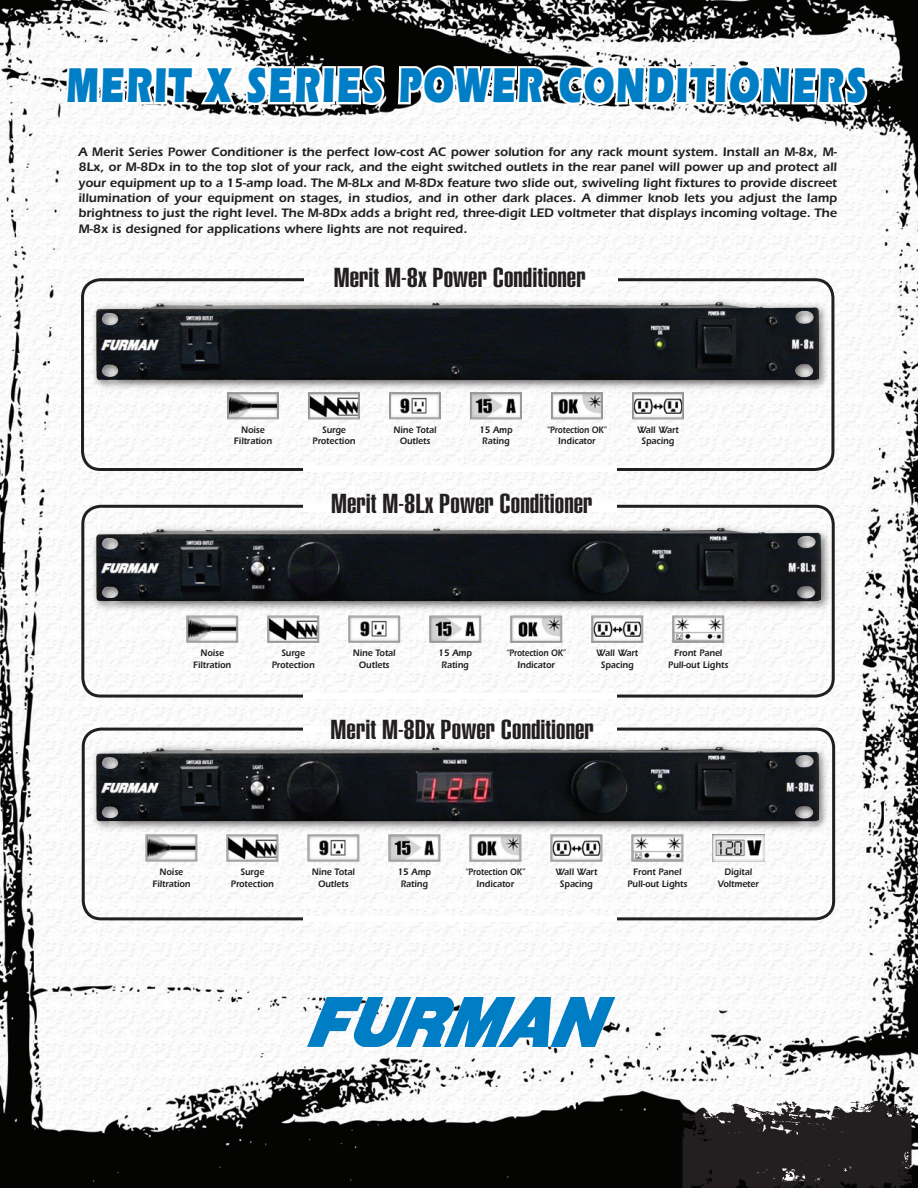
<style>
.page{position:relative;width:918px;height:1188px;background:#fff}
.page>*{position:absolute;margin:0;border:0;box-sizing:border-box;transform-origin:0 0}
.t1{font:900 50.7px "Itc Eras";letter-spacing:.035em;color:#007ec5;scale:.68 1}
.t2{font:900 27px "Corporate Compressed";color:#231f20;scale:1.25 1}
.t3{font:600 12.75px/15.3px "Itc Eras";color:#231f20;text-align:justify}
.t4{font:600 9.75px/11.7px "Itc Eras";color:#231f20;text-align:center;scale:.9 1}
.t5{font:600 9.75px/11.7px "Itc Eras";color:#231f20;text-align:center;scale:.82 1}
</style>
<div class="page">
<img style="left:0;top:0;width:918px;height:1188px">
<svg style="left:682px;top:1101px;width:230px;height:87px"></svg>
<img style="left:307px;top:998px;width:307px;height:48px">
<svg style="left:63px;top:0;width:324px;height:214px"></svg>
<svg style="left:395px;top:0;width:153px;height:236px"></svg>
<svg style="left:555px;top:53px;width:315px;height:237px"></svg>
<div style="left:91px;top:295px;width:739px;height:98px;background:#231f20;opacity:.75"></div>
<img style="left:97px;top:295px;width:721px;height:86px">
<svg style="left:227px;top:392px;width:52px;height:27px"></svg>
<div style="left:228px;top:393px;width:50px;height:25px;border:1px solid #939598"></div>
<svg style="left:308px;top:392px;width:52px;height:27px"></svg>
<div style="left:309px;top:393px;width:50px;height:25px;border:1px solid #939598"></div>
<svg style="left:389px;top:392px;width:52px;height:27px"></svg>
<div style="left:390px;top:393px;width:50px;height:25px;border:1px solid #939598"></div>
<svg style="left:470px;top:392px;width:52px;height:27px"></svg>
<div style="left:471px;top:393px;width:50px;height:25px;border:1px solid #939598"></div>
<svg style="left:551px;top:392px;width:52px;height:27px"></svg>
<div style="left:552px;top:393px;width:50px;height:25px;border:1px solid #939598"></div>
<svg style="left:632px;top:392px;width:52px;height:27px"></svg>
<div style="left:633px;top:393px;width:50px;height:25px;border:1px solid #939598"></div>
<div style="left:91px;top:522px;width:743px;height:92px;background:#231f20;opacity:.75"></div>
<img style="left:97px;top:522px;width:724px;height:81px">
<div style="left:90px;top:740px;width:741px;height:94px;background:#231f20;opacity:.75"></div>
<img style="left:96px;top:740px;width:722px;height:82px">
<svg style="left:187px;top:616px;width:51px;height:26px"></svg>
<div style="left:188px;top:617px;width:49px;height:24px;border:1px solid #939598"></div>
<svg style="left:268px;top:616px;width:51px;height:27px"></svg>
<div style="left:269px;top:617px;width:49px;height:25px;border:1px solid #939598"></div>
<svg style="left:349px;top:616px;width:51px;height:26px"></svg>
<div style="left:350px;top:617px;width:49px;height:24px;border:1px solid #939598"></div>
<svg style="left:430px;top:616px;width:51px;height:27px"></svg>
<div style="left:431px;top:617px;width:49px;height:25px;border:1px solid #939598"></div>
<svg style="left:511px;top:616px;width:51px;height:27px"></svg>
<div style="left:512px;top:617px;width:49px;height:25px;border:1px solid #939598"></div>
<svg style="left:592px;top:616px;width:51px;height:27px"></svg>
<div style="left:593px;top:617px;width:49px;height:25px;border:1px solid #939598"></div>
<svg style="left:673px;top:616px;width:51px;height:27px"></svg>
<div style="left:674px;top:617px;width:49px;height:25px;border:1px solid #939598"></div>
<svg style="left:146px;top:835px;width:51px;height:26px"></svg>
<div style="left:147px;top:836px;width:49px;height:24px;border:1px solid #939598"></div>
<svg style="left:227px;top:835px;width:51px;height:26px"></svg>
<div style="left:228px;top:836px;width:49px;height:24px;border:1px solid #939598"></div>
<svg style="left:308px;top:835px;width:51px;height:26px"></svg>
<div style="left:309px;top:836px;width:49px;height:24px;border:1px solid #939598"></div>
<svg style="left:389px;top:835px;width:51px;height:26px"></svg>
<div style="left:390px;top:836px;width:49px;height:24px;border:1px solid #939598"></div>
<svg style="left:470px;top:835px;width:51px;height:26px"></svg>
<div style="left:471px;top:836px;width:49px;height:24px;border:1px solid #939598"></div>
<svg style="left:551px;top:835px;width:51px;height:26px"></svg>
<div style="left:552px;top:836px;width:49px;height:24px;border:1px solid #939598"></div>
<svg style="left:632px;top:835px;width:51px;height:26px"></svg>
<div style="left:633px;top:836px;width:49px;height:24px;border:1px solid #939598"></div>
<img style="left:713px;top:835px;width:51px;height:26px">
<div style="left:81px;top:278px;width:753px;height:193px;border:3px solid #231f20;border-radius:18px"></div>
<hr style="left:304px;top:277px;width:314px;height:4px;background:#fff">
<div style="left:303px;top:466px;width:313px;height:6px;background:#fff"></div>
<div style="left:81px;top:505px;width:754px;height:193px;border:3px solid #231f20;border-radius:18px"></div>
<div style="left:303px;top:503px;width:314px;height:9px;background:#fff"></div>
<div style="left:303px;top:693px;width:314px;height:5px;background:#fff"></div>
<div style="left:82px;top:728px;width:753px;height:192px;border:3px solid #231f20;border-radius:18px"></div>
<div style="left:304px;top:726px;width:313px;height:5px;background:#fff"></div>
<div style="left:304px;top:916px;width:313px;height:6px;background:#fff"></div>
<h1 class="t1" style="left:66px;top:57px;width:1179px">MERIT X SERIES POWER CONDITIONERS</h1>
<p class="t3" style="left:78px;top:144px;width:760px">A Merit Series Power Conditioner is the perfect low-cost AC power solution for any rack mount system. Install an M-8x, M-8Lx, or M-8Dx in to the top slot of your rack, and the eight switched outlets in the rear panel will power up and protect all your equipment up to a 15-amp load. The M-8Lx and M-8Dx feature two slide out, swiveling light fixtures to provide discreet illumination of your equipment on stages, in studios, and in other dark places. A dimmer knob lets you adjust the lamp brightness to just the right level. The M-8Dx adds a bright red, three-digit LED voltmeter that displays incoming voltage. The M-8x is designed for applications where lights are not required.</p>
<h2 class="t2" style="left:333px;top:262px;width:203px">Merit M-8x Power Conditioner</h2>
<p class="t4" style="left:234px;top:424px;width:44px">Noise<br>Filtration</p>
<p class="t4" style="left:313px;top:424px;width:49px">Surge<br>Protection</p>
<p class="t4" style="left:394px;top:424px;width:49px">Nine Total<br>Outlets</p>
<p class="t4" style="left:479px;top:424px;width:38px">15 Amp<br>Rating</p>
<p class="t5" style="left:547px;top:424px;width:74px">“Protection OK”<br>Indicator</p>
<p class="t4" style="left:637px;top:424px;width:48px">Wall Wart<br>Spacing</p>
<h2 class="t2" style="left:331px;top:488px;width:211px">Merit M-8Lx Power Conditioner</h2>
<p class="t4" style="left:193px;top:647px;width:44px">Noise<br>Filtration</p>
<p class="t4" style="left:272px;top:647px;width:49px">Surge<br>Protection</p>
<p class="t4" style="left:353px;top:647px;width:49px">Nine Total<br>Outlets</p>
<p class="t4" style="left:439px;top:647px;width:38px">15 Amp<br>Rating</p>
<p class="t5" style="left:506px;top:647px;width:74px">“Protection OK”<br>Indicator</p>
<p class="t4" style="left:596px;top:647px;width:48px">Wall Wart<br>Spacing</p>
<p class="t4" style="left:668px;top:647px;width:68px">Front Panel<br>Pull-out Lights</p>
<h2 class="t2" style="left:330px;top:714px;width:213px">Merit M-8Dx Power Conditioner</h2>
<p class="t4" style="left:152px;top:866px;width:44px">Noise<br>Filtration</p>
<p class="t4" style="left:231px;top:866px;width:49px">Surge<br>Protection</p>
<p class="t4" style="left:312px;top:866px;width:49px">Nine Total<br>Outlets</p>
<p class="t4" style="left:398px;top:866px;width:38px">15 Amp<br>Rating</p>
<p class="t5" style="left:466px;top:866px;width:74px">“Protection OK”<br>Indicator</p>
<p class="t4" style="left:555px;top:866px;width:48px">Wall Wart<br>Spacing</p>
<p class="t4" style="left:627px;top:866px;width:68px">Front Panel<br>Pull-out Lights</p>
<p class="t4" style="left:718px;top:866px;width:47px">Digital<br>Voltmeter</p>
</div>
